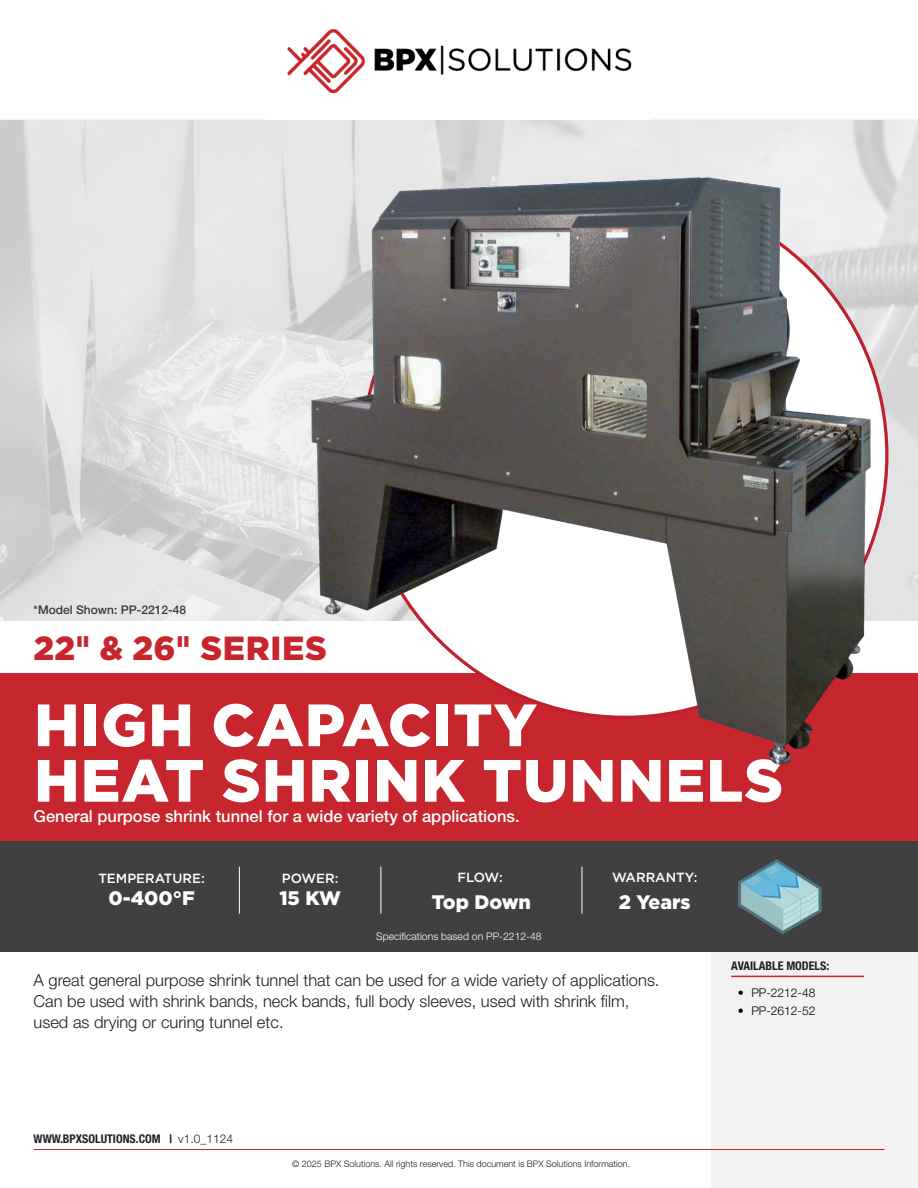
<style>
.page{position:relative;width:918px;height:1188px;background:#fff}
.page>*{position:absolute;margin:0;border:0;box-sizing:border-box;transform-origin:0 0}
.t1{font:900 59.55px/55.5px "Gotham Pro";letter-spacing:.02em;color:#fff}
.t2{font:900 33.45px "Gotham Pro";letter-spacing:.02em;color:#c8252d}
.t3{font:900 19.5px "Gotham Pro";color:#fff}
.t4{font:300 16.5px/21px "Helvetica Neue LT Std";color:#211f1f}
.t5{font:500 16.5px "Helvetica Neue LT Std";color:#fff}
.t6{font:500 13.2px "Gotham";color:#fff}
.t7{font:700 condensed 12px "Helvetica Neue LT Std";color:#231f20}
.t8{font:500 12px "Helvetica Neue LT Std";color:#3a393a}
.t9{font:300 12px "Helvetica Neue LT Std";color:#000}
.t10{font:300 10.35px "Helvetica Neue LT Std";color:#fff}
.t11{font:300 9px "Helvetica Neue LT Std";color:#211f1f}
.s1{font-family:"Helvetica Neue LT Std";font-weight:700;font-stretch:condensed}
.s2{color:#221f1f}
.s3{font-weight:300;font-stretch:normal;color:#221f1f}
</style>
<div class="page">
<div style="left:711px;top:947px;width:207px;height:241px;background:#f2f2f2"></div>
<img style="left:287px;top:29px;width:345px;height:65px">
<hr style="left:34px;top:1149px;width:850px;height:1px;background:#c7262e">
<div style="left:0;top:841px;width:918px;height:111px;background:#404040"></div>
<div style="left:0;top:627px;width:918px;height:214px;background:#c7262e"></div>
<div style="left:0;top:624px;width:918px;height:49px;background:#fff"></div>
<img style="left:0;top:120px;width:658px;height:501px">
<hr style="left:731px;top:976px;width:133px;height:1px;background:#c7262e">
<img style="left:737px;top:859px;width:85px;height:75px">
<hr style="left:239px;top:867px;width:1px;height:47px;background:#fff">
<hr style="left:381px;top:867px;width:1px;height:47px;background:#fff">
<hr style="left:582px;top:867px;width:1px;height:47px;background:#fff">
<img style="left:294px;top:161px;width:617px;height:604px">
<p class="t8" style="left:34px;top:603px;width:154px">*Model Shown: PP-2212-48</p>
<h2 class="t2" style="left:34px;top:629px;width:295px">22<span class="s1">"</span> &amp; 26<span class="s1">"</span> SERIES</h2>
<h1 class="t1" style="left:34px;top:696px;width:750px">HIGH CAPACITY<br>HEAT SHRINK TUNNELS</h1>
<p class="t5" style="left:34px;top:806px;width:488px">General purpose shrink tunnel for a wide variety of applications.</p>
<p class="t6" style="left:98px;top:869px;width:108px">TEMPERATURE:</p>
<p class="t6" style="left:282px;top:869px;width:58px">POWER:</p>
<p class="t6" style="left:458px;top:869px;width:47px">FLOW:</p>
<p class="t6" style="left:612px;top:869px;width:87px">WARRANTY:</p>
<p class="t3" style="left:108px;top:887px;width:88px">0-400°F</p>
<p class="t3" style="left:279px;top:887px;width:63px">15 KW</p>
<p class="t3" style="left:432px;top:890px;width:101px">Top Down</p>
<p class="t3" style="left:619px;top:890px;width:73px">2 Years</p>
<p class="t10" style="left:376px;top:930px;width:167px">Specifications based on PP-2212-48</p>
<p class="t4" style="left:34px;top:969px;width:627px">A great general purpose shrink tunnel that can be used for a wide variety of applications.<br>Can be used with shrink bands, neck bands, full body sleeves, used with shrink film, used as drying or curing tunnel etc.</p>
<p class="t7" style="left:34px;top:1132px;width:201px">WWW.BPXSOLUTIONS.COM <span class="s2">|</span> <span class="s3">v1.0_1124</span></p>
<p class="t11" style="left:292px;top:1158px;width:339px">© 2025 BPX Solutions. All rights reserved. This document is BPX Solutions Information.</p>
<p class="t7" style="left:731px;top:959px;width:100px">AVAILABLE MODELS:</p>
<p class="t9" style="left:738px;top:986px;width:79px">• PP-2212-48</p>
<p class="t9" style="left:738px;top:1004px;width:79px">• PP-2612-52</p>
</div>
